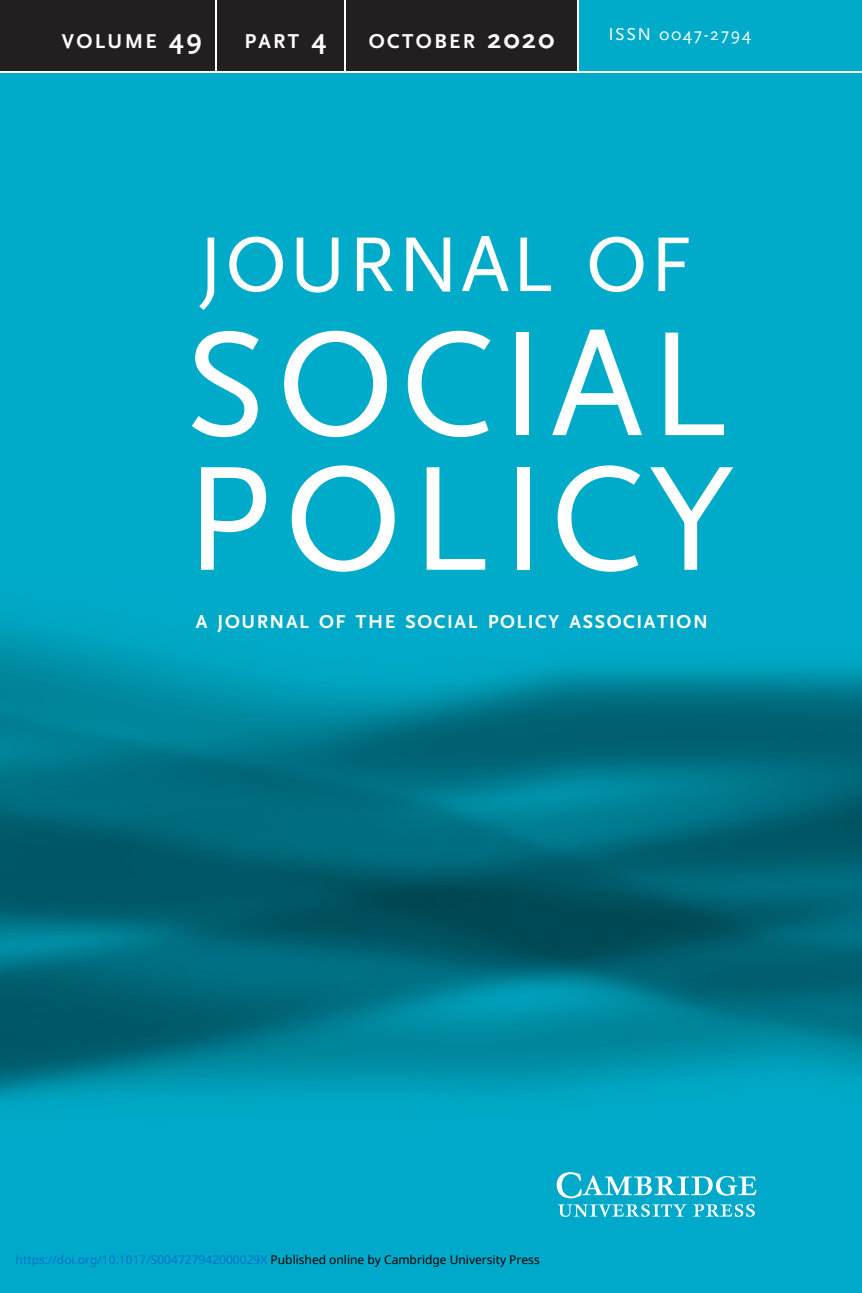
<style>
.page{position:relative;width:862px;height:1293px;background:#fff}
.page>*{position:absolute;margin:0;border:0;box-sizing:border-box;transform-origin:0 0}
.t1{font:155.2px/134.6px "Scala Sans";letter-spacing:.035em;color:#fff}
.t2{font:81px "Scala Sans";letter-spacing:.025em;color:#fff}
.t3{font:700 21px "Scala Sans";letter-spacing:.115em;color:#fff}
.t4{font:700 19.6px "Scala Sans";letter-spacing:.08em;color:#fff}
.t5{font:18px "Scala Sans";letter-spacing:.085em;color:#fff}
.t6{font:12px "Noto Sans";color:#0172cf}
.s1{font-size:28px}
.s2{color:#000}
</style>
<div class="page">
<div style="left:0;top:73px;width:862px;height:1220px;background:#00aac9"></div>
<img style="left:0;top:621px;width:862px;height:596px">
<div style="left:0;top:0;width:862px;height:72px;background:#231f20"></div>
<div style="left:577px;top:0;width:285px;height:72px;background:#00aac9"></div>
<hr style="left:215px;top:0;width:1px;height:72px;background:#fff">
<hr style="left:344px;top:0;width:1px;height:72px;background:#fff">
<hr style="left:577px;top:0;width:1px;height:72px;background:#fff">
<hr style="left:0;top:71px;width:862px;height:1px;background:#fff">
<hr style="left:0;top:1061px;width:1px;height:232px;background:#fff">
<svg style="left:556px;top:1172px;width:200px;height:26px"></svg>
<svg style="left:558px;top:1204px;width:129px;height:13px"></svg>
<svg style="left:693px;top:1204px;width:62px;height:12px"></svg>
<h3 class="t3" style="left:62px;top:30px;width:141px">VOLUME <span class="s1">49</span></h3>
<h3 class="t3" style="left:244px;top:30px;width:84px">PART <span class="s1">4</span></h3>
<h3 class="t3" style="left:369px;top:30px;width:187px">OCTOBER <span class="s1">2020</span></h3>
<h3 class="t5" style="left:608px;top:25px;width:144px">ISSN 0047-2794</h3>
<h2 class="t2" style="left:199px;top:221px;width:495px">JOURNAL OF</h2>
<h1 class="t1" style="left:184px;top:320px;width:552px">SOCIAL<br>POLICY</h1>
<h3 class="t4" style="left:196px;top:611px;width:513px">A JOURNAL OF THE SOCIAL POLICY ASSOCIATION</h3>
<p class="t6" style="left:16px;top:1251px;width:526px">https://doi.org/10.1017/S004727942000029X <span class="s2">Published online by Cambridge University Press</span></p>
</div>
